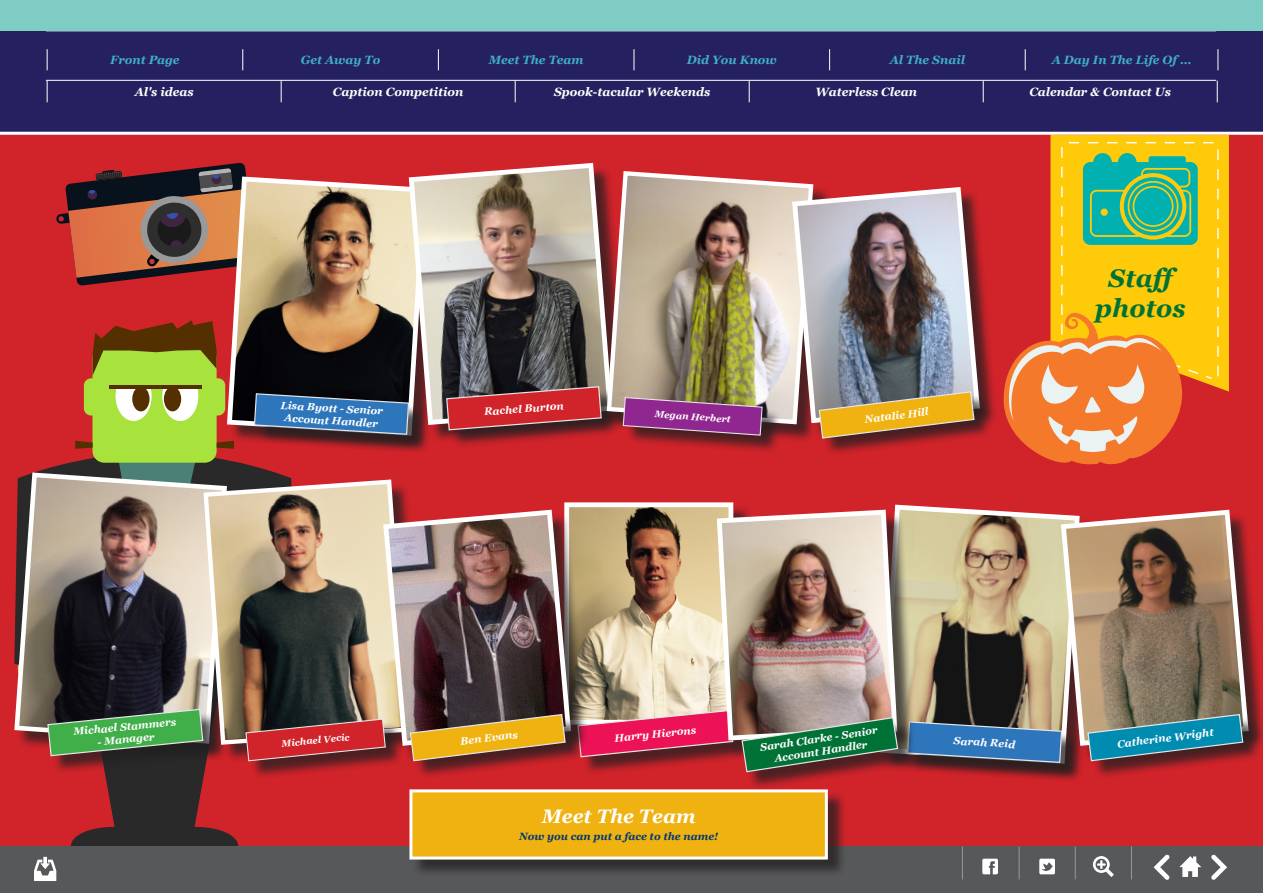
<style>
.page{position:relative;width:1263px;height:893px;background:#fff}
.page>*{position:absolute;margin:0;border:0;box-sizing:border-box;transform-origin:0 0}
.t1{font:italic 700 25.5px/30.6px "Georgia";color:#007236;text-align:center}
.t2{font:italic 700 19.5px "Georgia";color:#fff}
.t3{font:italic 700 12px "Georgia";color:#fff}
.t4{font:italic 700 12px "Georgia";color:#40aecb}
.t5{font:italic 700 10.5px/12.8px "Georgia";color:#fff;text-align:center}
.t6{font:italic 700 10.5px "Georgia";color:#013874}
.t7{font:italic 700 9.45px "Georgia";color:#fff}
</style>
<div class="page">
<div style="left:0;top:97px;width:1263px;height:773px;background:#d1232a"></div>
<svg style="left:42px;top:461px;width:246px;height:385px"></svg>
<svg style="left:75px;top:320px;width:159px;height:155px"></svg>
<hr style="left:109px;top:385px;width:93px;height:3px;background:#543000">
<div style="left:132px;top:387px;width:18px;height:24px;background:#543000;border-radius:50%"></div>
<div style="left:164px;top:387px;width:17px;height:24px;background:#543000;border-radius:50%"></div>
<div style="left:0;top:30px;width:1263px;height:105px;background:#252161"></div>
<hr style="left:46px;top:30px;width:1170px;height:1px;background:#fff">
<div style="left:0;top:0;width:1263px;height:30px;background:#7eccc3"></div>
<div style="left:0;top:846px;width:1263px;height:47px;background:#57585a"></div>
<hr style="left:1075px;top:846px;width:1px;height:33px;background:#fff">
<hr style="left:1019px;top:846px;width:1px;height:33px;background:#fff">
<hr style="left:962px;top:846px;width:1px;height:33px;background:#fff">
<hr style="left:1131px;top:846px;width:1px;height:33px;background:#fff">
<svg style="left:1039px;top:859px;width:16px;height:15px"></svg>
<svg style="left:982px;top:859px;width:16px;height:15px"></svg>
<svg style="left:1093px;top:856px;width:21px;height:21px"></svg>
<svg style="left:1153px;top:854px;width:17px;height:26px"></svg>
<svg style="left:1211px;top:854px;width:16px;height:26px"></svg>
<svg style="left:1179px;top:856px;width:22px;height:21px"></svg>
<svg style="left:34px;top:857px;width:22px;height:24px"></svg>
<svg style="left:56px;top:163px;width:190px;height:123px"></svg>
<hr style="left:46px;top:80px;width:1170px;height:1px;background:#fff">
<svg style="left:47px;top:49px;width:1px;height:21px"></svg>
<svg style="left:242px;top:49px;width:1px;height:21px"></svg>
<svg style="left:438px;top:49px;width:1px;height:21px"></svg>
<svg style="left:634px;top:49px;width:1px;height:21px"></svg>
<svg style="left:829px;top:49px;width:1px;height:21px"></svg>
<svg style="left:1025px;top:49px;width:1px;height:21px"></svg>
<svg style="left:1217px;top:49px;width:1px;height:21px"></svg>
<svg style="left:224px;top:174px;width:182px;height:264px;background:#92735b"></svg>
<div style="left:256px;top:396px;width:171px;height:57px;background:#231f20;opacity:.75"></div>
<svg style="left:253px;top:393px;width:157px;height:42px;background:#366698"></svg>
<svg style="left:895px;top:504px;width:187px;height:262px;background:#9c8a6d"></svg>
<div style="left:909px;top:724px;width:171px;height:57px;background:#231f20;opacity:.75"></div>
<svg style="left:916px;top:721px;width:147px;height:43px;background:#416f9e"></svg>
<img style="left:406px;top:162px;width:198px;height:266px">
<div style="left:449px;top:389px;width:171px;height:60px;background:#231f20;opacity:.75"></div>
<svg style="left:445px;top:385px;width:157px;height:46px"></svg>
<div style="left:564px;top:502px;width:169px;height:223px;border:5px solid #fff"></div>
<img style="left:604px;top:170px;width:204px;height:257px">
<div style="left:625px;top:400px;width:156px;height:54px;background:#231f20;opacity:.75"></div>
<img style="left:622px;top:396px;width:141px;height:40px">
<svg style="left:14px;top:470px;width:215px;height:276px;background:#746661"></svg>
<div style="left:50px;top:711px;width:172px;height:64px;background:#231f20;opacity:.75"></div>
<svg style="left:47px;top:708px;width:157px;height:49px;background:#428045"></svg>
<img style="left:201px;top:477px;width:207px;height:270px">
<div style="left:248px;top:721px;width:156px;height:59px;background:#231f20;opacity:.75"></div>
<svg style="left:245px;top:718px;width:141px;height:44px"></svg>
<img style="left:381px;top:507px;width:193px;height:241px">
<div style="left:412px;top:717px;width:172px;height:62px;background:#231f20;opacity:.75"></div>
<svg style="left:409px;top:713px;width:157px;height:49px;background:#ac7a28"></svg>
<div style="left:1064px;top:512px;width:199px;height:252px;background:#231f20;opacity:.75"></div>
<svg style="left:1058px;top:507px;width:193px;height:241px;background:#9b7a66"></svg>
<div style="left:1090px;top:717px;width:171px;height:62px;background:#231f20;opacity:.75"></div>
<svg style="left:1087px;top:713px;width:157px;height:49px;background:#407786"></svg>
<div style="left:795px;top:190px;width:203px;height:251px;background:#231f20;opacity:.75"></div>
<img style="left:789px;top:184px;width:193px;height:242px">
<div style="left:821px;top:394px;width:171px;height:63px;background:#231f20;opacity:.75"></div>
<svg style="left:818px;top:391px;width:157px;height:48px;background:#ba8c39"></svg>
<div style="left:720px;top:512px;width:196px;height:247px;background:#231f20;opacity:.75"></div>
<div style="left:744px;top:720px;width:172px;height:70px;background:#231f20;opacity:.75"></div>
<img style="left:577px;top:507px;width:323px;height:266px">
<svg style="left:47px;top:81px;width:1px;height:21px"></svg>
<svg style="left:281px;top:81px;width:1px;height:21px"></svg>
<svg style="left:515px;top:81px;width:1px;height:21px"></svg>
<svg style="left:749px;top:81px;width:1px;height:21px"></svg>
<svg style="left:983px;top:81px;width:1px;height:21px"></svg>
<svg style="left:1217px;top:81px;width:1px;height:21px"></svg>
<div style="left:1050px;top:135px;width:179px;height:257px;background:#feca0a"></div>
<div style="left:412px;top:792px;width:435px;height:86px;background:#231f20;opacity:.75"></div>
<div style="left:411px;top:791px;width:415px;height:67px;background:#efb211"></div>
<div style="left:409px;top:789px;width:419px;height:70px;border:3px solid #fff"></div>
<svg style="left:1003px;top:141px;width:216px;height:324px"></svg>
<p class="t4" style="left:110px;top:51px;width:71px">Front Page</p>
<p class="t4" style="left:301px;top:51px;width:81px">Get Away To</p>
<p class="t4" style="left:489px;top:51px;width:96px">Meet The Team</p>
<p class="t4" style="left:687px;top:51px;width:92px">Did You Know</p>
<p class="t4" style="left:890px;top:51px;width:77px">Al The Snail</p>
<p class="t4" style="left:1052px;top:51px;width:141px">A Day In The Life Of …</p>
<p class="t3" style="left:135px;top:83px;width:60px">Al's ideas</p>
<p class="t3" style="left:333px;top:83px;width:132px">Caption Competition</p>
<p class="t3" style="left:554px;top:83px;width:158px">Spook-tacular Weekends</p>
<p class="t3" style="left:815px;top:83px;width:103px">Waterless Clean</p>
<p class="t3" style="left:1029px;top:83px;width:143px">Calendar &amp; Contact Us</p>
<p class="t5" style="left:281px;top:398px;width:104px;rotate:4deg">Lisa Byott - Senior<br>Account Handler</p>
<p class="t5" style="left:484px;top:405px;width:81px;rotate:-5deg">Rachel Burton</p>
<p class="t7" style="left:655px;top:407px;width:78px;rotate:4deg">Megan Herbert</p>
<p class="t5" style="left:864px;top:412px;width:66px;rotate:-7deg">Natalie Hill</p>
<p class="t1" style="left:1095px;top:261px;width:92px">Staff photos</p>
<p class="t5" style="left:73px;top:725px;width:105px;rotate:-6deg">Michael Stammers</p>
<p class="t5" style="left:97px;top:735px;width:59px;rotate:-6deg">- Manager</p>
<p class="t7" style="left:281px;top:737px;width:70px;rotate:-6deg">Michael Vecic</p>
<p class="t5" style="left:460px;top:734px;width:59px;rotate:-7deg">Ben Evans</p>
<p class="t5" style="left:1116px;top:737px;width:99px;rotate:-7deg">Catherine Wright</p>
<p class="t5" style="left:759px;top:741px;width:120px;rotate:-9deg">Sarah Clarke - Senior<br>Account Handler</p>
<p class="t5" style="left:614px;top:731px;width:84px;rotate:-6deg">Harry Hierons</p>
<p class="t5" style="left:954px;top:733px;width:63px;rotate:4deg">Sarah Reid</p>
<p class="t2" style="left:542px;top:802px;width:155px">Meet The Team</p>
<p class="t6" style="left:519px;top:829px;width:201px">Now you can put a face to the name!</p>
</div>
